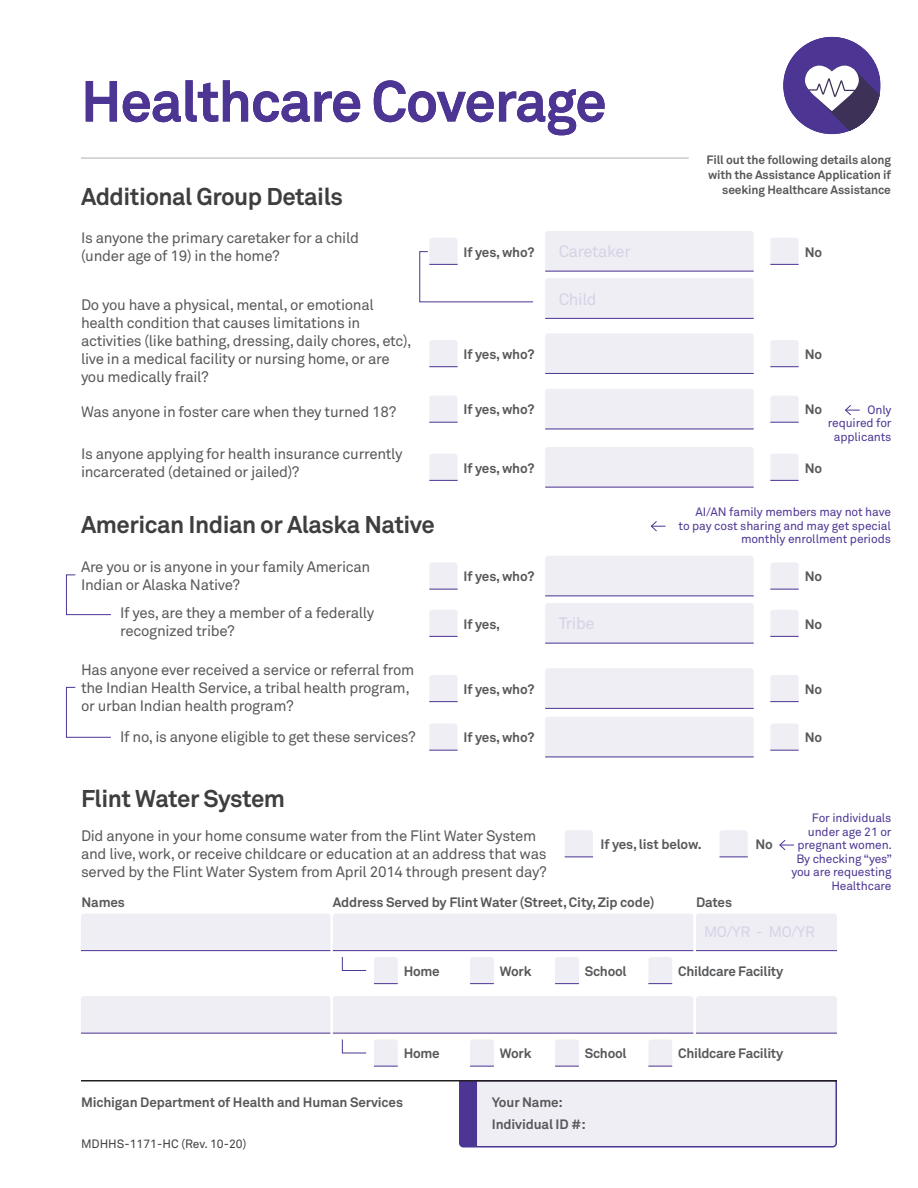
<style>
.page{position:relative;width:918px;height:1188px;background:#fff}
.page>*{position:absolute;margin:0;border:0;box-sizing:border-box;transform-origin:0 0}
.t1{font:700 57px "Akkurat Std";letter-spacing:-.025em;color:#4d3593}
.t2{font:700 24px "Akkurat Std";letter-spacing:-.02em;color:#3e3e3f}
.t3{font:16.5px "Akkurat Std";letter-spacing:-.02em;color:#d6d3e5}
.Instruction{font:15px/18px "Akkurat Std";letter-spacing:-.02em;color:#57585a}
.Blue_side_note{font:15px "Akkurat Std";letter-spacing:-.02em;color:#d6d3e5}
.Instruction-2{font:700 13.5px "Akkurat Std";letter-spacing:-.01em;color:#57585a}
.Blue_side_note-2{font:12px/13.5px "Akkurat Std";letter-spacing:-.01em;color:#4d3593;text-align:right}
.Side_note_instructio{font:700 12px/15px "Akkurat Std";letter-spacing:-.01em;color:#57585a;text-align:right}
.t4{font:12px "Akkurat Std";color:#3e3e3f}
</style>
<div class="page">
<svg style="left:459px;top:1082px;width:378px;height:66px;background:#e3e1ed"></svg>
<hr style="left:81px;top:1080px;width:756px;height:2px;background:#231f20">
<svg style="left:783px;top:37px;width:97px;height:97px"></svg>
<div style="left:545px;top:231px;width:209px;height:40px;background:#efeef4"></div>
<hr style="left:545px;top:271px;width:209px;height:1px;background:#4d3593">
<div style="left:545px;top:333px;width:209px;height:40px;background:#efeef4"></div>
<hr style="left:545px;top:373px;width:209px;height:1px;background:#4d3593">
<div style="left:545px;top:389px;width:209px;height:40px;background:#efeef4"></div>
<hr style="left:545px;top:429px;width:209px;height:1px;background:#4d3593">
<div style="left:545px;top:447px;width:209px;height:40px;background:#efeef4"></div>
<hr style="left:545px;top:487px;width:209px;height:1px;background:#4d3593">
<svg style="left:429px;top:340px;width:29px;height:27px"></svg>
<svg style="left:429px;top:396px;width:29px;height:27px"></svg>
<svg style="left:429px;top:454px;width:29px;height:27px"></svg>
<svg style="left:770px;top:238px;width:29px;height:27px"></svg>
<svg style="left:770px;top:340px;width:29px;height:27px"></svg>
<svg style="left:770px;top:396px;width:29px;height:27px"></svg>
<svg style="left:770px;top:454px;width:29px;height:27px"></svg>
<svg style="left:419px;top:238px;width:114px;height:65px"></svg>
<div style="left:545px;top:278px;width:209px;height:40px;background:#efeef4"></div>
<hr style="left:545px;top:318px;width:209px;height:1px;background:#4d3593">
<div style="left:545px;top:603px;width:209px;height:40px;background:#efeef4"></div>
<hr style="left:545px;top:643px;width:209px;height:1px;background:#4d3593">
<div style="left:545px;top:556px;width:209px;height:40px;background:#efeef4"></div>
<hr style="left:545px;top:596px;width:209px;height:1px;background:#4d3593">
<div style="left:545px;top:668px;width:209px;height:40px;background:#efeef4"></div>
<hr style="left:545px;top:708px;width:209px;height:1px;background:#4d3593">
<svg style="left:429px;top:610px;width:29px;height:27px"></svg>
<svg style="left:429px;top:563px;width:29px;height:27px"></svg>
<svg style="left:429px;top:675px;width:29px;height:27px"></svg>
<svg style="left:429px;top:724px;width:29px;height:27px"></svg>
<svg style="left:770px;top:610px;width:29px;height:27px"></svg>
<svg style="left:770px;top:563px;width:29px;height:27px"></svg>
<svg style="left:770px;top:675px;width:29px;height:27px"></svg>
<svg style="left:770px;top:724px;width:29px;height:27px"></svg>
<svg style="left:565px;top:830px;width:28px;height:27px"></svg>
<svg style="left:719px;top:830px;width:29px;height:27px"></svg>
<svg style="left:81px;top:914px;width:756px;height:70px"></svg>
<svg style="left:81px;top:996px;width:756px;height:71px"></svg>
<div style="left:545px;top:717px;width:209px;height:40px;background:#efeef4"></div>
<hr style="left:545px;top:757px;width:209px;height:1px;background:#4d3593">
<svg style="left:66px;top:574px;width:45px;height:41px"></svg>
<svg style="left:66px;top:687px;width:45px;height:51px"></svg>
<hr style="left:81px;top:157px;width:607px;height:2px;background:#d1d2d4">
<svg style="left:845px;top:405px;width:15px;height:11px"></svg>
<svg style="left:779px;top:840px;width:15px;height:11px"></svg>
<svg style="left:650px;top:521px;width:16px;height:11px"></svg>
<h1 class="t1" style="left:81px;top:66px;width:527px">Healthcare Coverage</h1>
<h2 class="t2" style="left:81px;top:182px;width:263px">Additional Group Details</h2>
<p class="Instruction" style="left:81px;top:229px;width:279px">Is anyone the primary caretaker for a child</p>
<p class="Instruction" style="left:81px;top:247px;width:200px">(under age of 19) in the home?</p>
<p class="Instruction" style="left:81px;top:296px;width:332px">Do you have a physical, mental, or emotional health condition that causes limitations in activities (like bathing, dressing, daily chores, etc), live in a medical facility or nursing home, or are you medically frail?</p>
<p class="Instruction" style="left:81px;top:403px;width:317px">Was anyone in foster care when they turned 18?</p>
<p class="Instruction" style="left:81px;top:445px;width:323px">Is anyone applying for health insurance currently incarcerated (detained or jailed)?</p>
<h2 class="t2" style="left:81px;top:510px;width:355px">American Indian or Alaska Native</h2>
<p class="Instruction" style="left:81px;top:557px;width:291px">Are you or is anyone in your family American<br>Indian or Alaska Native?</p>
<p class="Instruction" style="left:120px;top:604px;width:256px">If yes, are they a member of a federally recognized tribe?</p>
<p class="Instruction" style="left:81px;top:661px;width:335px">Has anyone ever received a service or referral from the Indian Health Service, a tribal health program, or urban Indian health program?</p>
<p class="Instruction" style="left:120px;top:728px;width:297px">If no, is anyone eligible to get these services?</p>
<p class="Instruction-2" style="left:464px;top:243px;width:72px">If yes, who?</p>
<p class="Instruction-2" style="left:464px;top:346px;width:72px">If yes, who?</p>
<p class="Instruction-2" style="left:464px;top:401px;width:72px">If yes, who?</p>
<p class="Instruction-2" style="left:464px;top:459px;width:72px">If yes, who?</p>
<p class="t3" style="left:559px;top:242px;width:74px">Caretaker</p>
<p class="t3" style="left:559px;top:289px;width:39px">Child</p>
<p class="Instruction-2" style="left:464px;top:568px;width:72px">If yes, who?</p>
<p class="Instruction-2" style="left:464px;top:615px;width:38px">If yes,</p>
<p class="Instruction-2" style="left:464px;top:681px;width:72px">If yes, who?</p>
<p class="Instruction-2" style="left:464px;top:729px;width:72px">If yes, who?</p>
<p class="t3" style="left:559px;top:614px;width:37px">Tribe</p>
<p class="Side_note_instructio" style="left:707px;top:152px;width:186px">Fill out the following details along with the Assistance Application if seeking Healthcare Assistance</p>
<p class="Instruction-2" style="left:805px;top:243px;width:19px">No</p>
<p class="Instruction-2" style="left:805px;top:346px;width:19px">No</p>
<p class="Instruction-2" style="left:805px;top:401px;width:19px">No</p>
<p class="Blue_side_note-2" style="left:828px;top:403px;width:65px">Only required for applicants</p>
<p class="Instruction-2" style="left:805px;top:459px;width:19px">No</p>
<p class="Blue_side_note-2" style="left:679px;top:505px;width:214px">AI/AN family members may not have<br>to pay cost sharing and may get special monthly enrollment periods</p>
<p class="Instruction-2" style="left:805px;top:568px;width:19px">No</p>
<p class="Instruction-2" style="left:805px;top:615px;width:19px">No</p>
<p class="Instruction-2" style="left:805px;top:681px;width:19px">No</p>
<p class="Instruction-2" style="left:805px;top:729px;width:19px">No</p>
<h2 class="t2" style="left:81px;top:784px;width:206px">Flint Water System</h2>
<p class="Instruction" style="left:81px;top:827px;width:467px">Did anyone in your home consume water from the Flint Water System and live, work, or receive childcare or education at an address that was served by the Flint Water System from April 2014 through present day?</p>
<p class="Instruction-2" style="left:601px;top:836px;width:103px">If yes, list below.</p>
<p class="Instruction-2" style="left:755px;top:836px;width:19px">No</p>
<p class="Instruction-2" style="left:82px;top:894px;width:45px">Names</p>
<p class="Instruction-2" style="left:333px;top:894px;width:323px">Address Served by Flint Water (Street, City, Zip code)</p>
<p class="Instruction-2" style="left:696px;top:894px;width:38px">Dates</p>
<p class="Blue_side_note-2" style="left:791px;top:812px;width:102px">For individuals under age 21 or pregnant women.<br>By checking “yes” you are requesting<br>Healthcare</p>
<p class="Instruction-2" style="left:404px;top:963px;width:38px">Home</p>
<p class="Instruction-2" style="left:500px;top:963px;width:33px">Work</p>
<p class="Instruction-2" style="left:585px;top:963px;width:43px">School</p>
<p class="Instruction-2" style="left:404px;top:1045px;width:38px">Home</p>
<p class="Instruction-2" style="left:500px;top:1045px;width:33px">Work</p>
<p class="Instruction-2" style="left:81px;top:1094px;width:324px">Michigan Department of Health and Human Services</p>
<p class="Instruction-2" style="left:492px;top:1094px;width:73px">Your Name:</p>
<p class="Instruction-2" style="left:585px;top:1045px;width:43px">School</p>
<p class="t4" style="left:81px;top:1136px;width:167px">MDHHS-1171-HC (Rev. 10-20)</p>
<p class="Instruction-2" style="left:492px;top:1116px;width:95px">Individual ID #:</p>
<p class="Blue_side_note" style="left:704px;top:924px;width:113px">MO/YR - MO/YR</p>
<p class="Instruction-2" style="left:678px;top:963px;width:107px">Childcare Facility</p>
<p class="Instruction-2" style="left:678px;top:1045px;width:107px">Childcare Facility</p>
</div>
